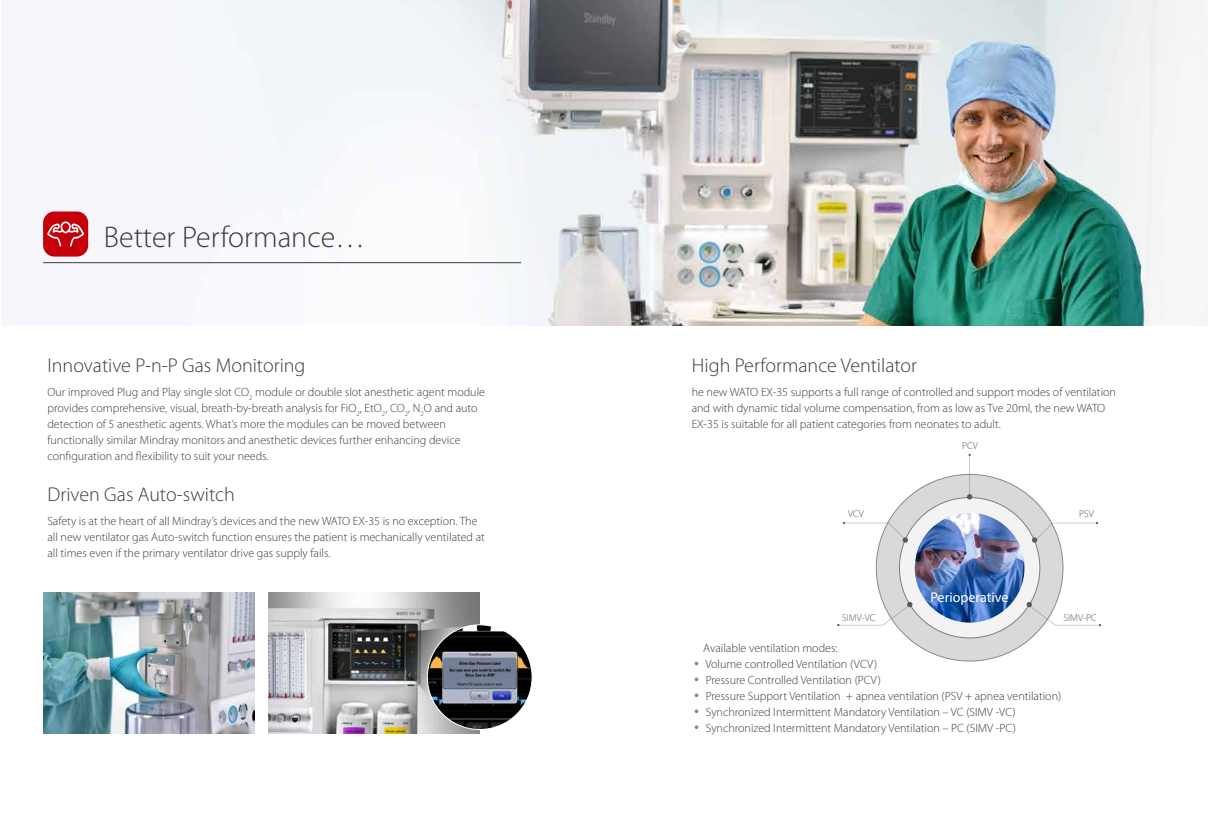
<style>
.page{position:relative;width:1208px;height:825px;background:#fff}
.page>*{position:absolute;margin:0;border:0;box-sizing:border-box;transform-origin:0 0}
.t1{font:300 30px "Myriad Pro";color:#3e3a39}
.t2{font:300 20px "Myriad Pro";color:#3e3a39}
.t3{font:14.2px "Myriad Pro";color:#fff}
.t4{font:300 12px/16px "Myriad Pro";color:#3e3a39}
.t5{font:300 10px "Myriad Pro";color:#595757}
</style>
<div class="page">
<img style="left:6px;top:0;width:1176px;height:325px">
<svg style="left:876px;top:474px;width:187px;height:187px;background:#d4d4d5"></svg>
<hr style="left:43px;top:262px;width:478px;height:1px;background:#3e3a39">
<div style="left:43px;top:211px;width:45px;height:46px;background:#c6000b;border-radius:11px"></div>
<svg style="left:899px;top:497px;width:140px;height:141px;fill:#f3f3f3"></svg>
<img style="left:914px;top:513px;width:110px;height:110px;border-radius:55px">
<svg style="left:967px;top:494px;width:5px;height:5px"></svg>
<svg style="left:1032px;top:537px;width:5px;height:6px"></svg>
<svg style="left:907px;top:602px;width:5px;height:5px"></svg>
<svg style="left:1026px;top:602px;width:6px;height:5px"></svg>
<svg style="left:902px;top:537px;width:6px;height:6px"></svg>
<img style="left:43px;top:593px;width:211px;height:140px">
<img style="left:269px;top:593px;width:211px;height:140px">
<svg style="left:404px;top:625px;width:63px;height:78px;background:#7e7e7e"></svg>
<svg style="left:694px;top:662px;width:4px;height:3px"></svg>
<svg style="left:694px;top:677px;width:4px;height:4px"></svg>
<svg style="left:694px;top:693px;width:4px;height:4px"></svg>
<svg style="left:694px;top:709px;width:4px;height:4px"></svg>
<svg style="left:694px;top:725px;width:4px;height:4px"></svg>
<img style="left:427px;top:625px;width:105px;height:104px;border-radius:52px">
<svg style="left:47px;top:222px;width:37px;height:25px"></svg>
<h1 class="t1" style="left:104px;top:220px;width:263px">Better Performance…</h1>
<h2 class="t2" style="left:47px;top:355px;width:259px">Innovative P-n-P Gas Monitoring</h2>
<p class="t4" style="left:47px;top:384px;width:439px">Our improved Plug and Play single slot CO<sub>2</sub> module or double slot anesthetic agent module provides comprehensive, visual, breath-by-breath analysis for FiO<sub>2</sub>, EtO<sub>2</sub>, CO<sub>2</sub>, N<sub>2</sub>O and auto detection of 5 anesthetic agents. What’s more the modules can be moved between functionally similar Mindray monitors and anesthetic devices further enhancing device configuration and flexibility to suit your needs.</p>
<h2 class="t2" style="left:47px;top:483px;width:189px">Driven Gas Auto-switch</h2>
<p class="t4" style="left:47px;top:513px;width:439px">Safety is at the heart of all Mindray’s devices and the new WATO EX-35 is no exception. The all new ventilator gas Auto-switch function ensures the patient is mechanically ventilated at all times even if the primary ventilator drive gas supply fails.</p>
<h2 class="t2" style="left:691px;top:355px;width:227px">High Performance Ventilator</h2>
<p class="t4" style="left:691px;top:384px;width:426px">he new WATO EX-35 supports a full range of controlled and support modes of ventilation and with dynamic tidal volume compensation, from as low as Tve 20ml, the new WATO<br>EX-35 is suitable for all patient categories from neonates to adult.</p>
<p class="t5" style="left:848px;top:509px;width:18px">VCV</p>
<p class="t5" style="left:962px;top:440px;width:17px">PCV</p>
<p class="t3" style="left:930px;top:588px;width:80px">Perioperative</p>
<p class="t5" style="left:1079px;top:509px;width:16px">PSV</p>
<p class="t5" style="left:842px;top:612px;width:35px">SIMV-VC</p>
<p class="t5" style="left:1063px;top:612px;width:35px">SIMV-PC</p>
<p class="t4" style="left:703px;top:640px;width:360px">Available ventilation modes:<br>Volume controlled Ventilation (VCV)<br>Pressure Controlled Ventilation (PCV)<br>Pressure Support Ventilation + apnea ventilation (PSV + apnea ventilation)<br>Synchronized Intermittent Mandatory Ventilation – VC (SIMV -VC)<br>Synchronized Intermittent Mandatory Ventilation – PC (SIMV -PC)</p>
</div>
